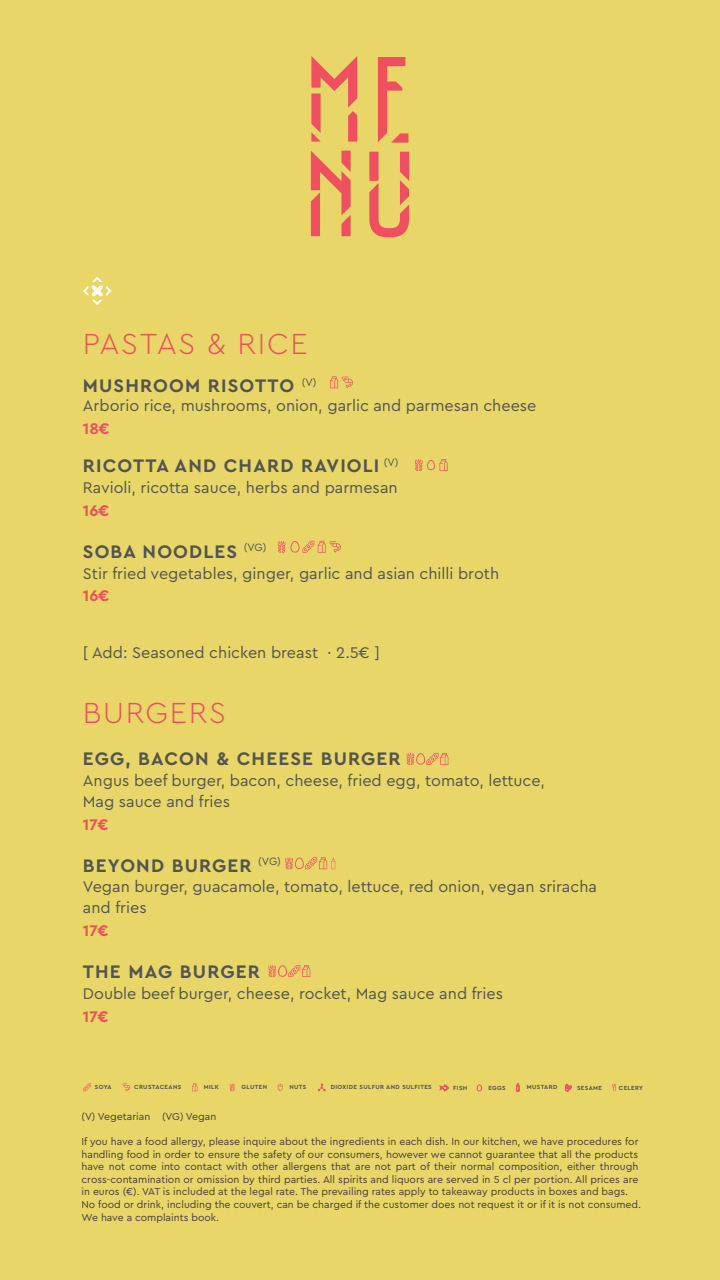
<style>
.page{position:relative;width:720px;height:1280px;background:#e8d669}
.page>*{position:absolute;margin:0;border:0;box-sizing:border-box;transform-origin:0 0}
.t1{font:300 30.45px "Cera Pro";letter-spacing:.055em;color:#ef5060}
.t2{font:700 19px "Cera Pro";letter-spacing:.06em;color:#525552}
.t3{font:16.15px/20.9px "Cera Pro";color:#525552}
.t4{font:700 16.15px "Cera Pro";color:#ef5060}
.t5{font:10.5px/12.6px "Cera Pro";color:#433d3e}
.t6{font:700 6.2px "Cera Pro";letter-spacing:.06em;color:#525552}
</style>
<div class="page">
<svg style="left:378px;top:57px;width:30px;height:86px"></svg>
<svg style="left:369px;top:152px;width:40px;height:85px"></svg>
<svg style="left:311px;top:56px;width:46px;height:86px"></svg>
<svg style="left:311px;top:151px;width:40px;height:85px"></svg>
<svg style="left:83px;top:277px;width:29px;height:28px"></svg>
<svg style="left:278px;top:541px;width:7px;height:12px"></svg>
<svg style="left:291px;top:541px;width:50px;height:12px"></svg>
<svg style="left:330px;top:376px;width:23px;height:12px"></svg>
<svg style="left:268px;top:857px;width:67px;height:120px"></svg>
<svg style="left:407px;top:753px;width:41px;height:12px"></svg>
<svg style="left:415px;top:459px;width:33px;height:12px"></svg>
<svg style="left:83px;top:1083px;width:8px;height:8px"></svg>
<svg style="left:192px;top:1083px;width:5px;height:8px"></svg>
<svg style="left:230px;top:1083px;width:5px;height:8px"></svg>
<svg style="left:122px;top:1083px;width:8px;height:8px"></svg>
<svg style="left:278px;top:1083px;width:5px;height:8px"></svg>
<svg style="left:318px;top:1084px;width:8px;height:7px"></svg>
<svg style="left:565px;top:1084px;width:6px;height:8px"></svg>
<svg style="left:440px;top:1085px;width:9px;height:6px"></svg>
<svg style="left:477px;top:1084px;width:6px;height:7px"></svg>
<svg style="left:516px;top:1083px;width:3px;height:9px"></svg>
<svg style="left:612px;top:1084px;width:4px;height:7px"></svg>
<h1 class="t1" style="left:83px;top:324px;width:226px">PASTAS &amp; RICE</h1>
<h2 class="t2" style="left:83px;top:373px;width:235px">MUSHROOM RISOTTO <sup>(V)</sup></h2>
<h3 class="t3" style="left:83px;top:395px;width:455px">Arborio rice, mushrooms, onion, garlic and parmesan cheese</h3>
<h3 class="t4" style="left:83px;top:418px;width:28px">18€</h3>
<h2 class="t2" style="left:83px;top:453px;width:317px">RICOTTA AND CHARD RAVIOLI <sup>(V)</sup></h2>
<h3 class="t3" style="left:83px;top:476px;width:316px">Ravioli, ricotta sauce, herbs and parmesan</h3>
<h3 class="t4" style="left:83px;top:500px;width:28px">16€</h3>
<h2 class="t2" style="left:83px;top:539px;width:185px">SOBA NOODLES <sup>(VG)</sup></h2>
<h3 class="t3" style="left:83px;top:562px;width:418px">Stir fried vegetables, ginger, garlic and asian chilli broth</h3>
<h3 class="t4" style="left:83px;top:585px;width:28px">16€</h3>
<h3 class="t3" style="left:83px;top:642px;width:298px">[ Add: Seasoned chicken breast · 2.5€ ]</h3>
<h1 class="t1" style="left:83px;top:693px;width:144px">BURGERS</h1>
<h2 class="t2" style="left:83px;top:746px;width:319px">EGG, BACON &amp; CHEESE BURGER</h2>
<h3 class="t3" style="left:83px;top:769px;width:464px">Angus beef burger, bacon, cheese, fried egg, tomato, lettuce,<br>Mag sauce and fries</h3>
<h3 class="t4" style="left:83px;top:814px;width:27px">17€</h3>
<h2 class="t2" style="left:83px;top:853px;width:199px">BEYOND BURGER <sup>(VG)</sup></h2>
<h3 class="t3" style="left:83px;top:876px;width:516px">Vegan burger, guacamole, tomato, lettuce, red onion, vegan sriracha and fries</h3>
<h3 class="t4" style="left:83px;top:920px;width:27px">17€</h3>
<h2 class="t2" style="left:83px;top:959px;width:179px">THE MAG BURGER</h2>
<h3 class="t3" style="left:83px;top:982px;width:422px">Double beef burger, cheese, rocket, Mag sauce and fries</h3>
<h3 class="t4" style="left:83px;top:1006px;width:27px">17€</h3>
<p class="t6" style="left:95px;top:1083px;width:18px">SOYA</p>
<p class="t6" style="left:134px;top:1083px;width:49px">CRUSTACEANS</p>
<p class="t6" style="left:204px;top:1083px;width:17px">MILK</p>
<p class="t6" style="left:242px;top:1083px;width:27px">GLUTEN</p>
<p class="t6" style="left:289px;top:1083px;width:18px">NUTS</p>
<p class="t6" style="left:331px;top:1083px;width:103px">DIOXIDE SULFUR AND SULFITES</p>
<p class="t6" style="left:453px;top:1084px;width:16px">FISH</p>
<p class="t6" style="left:488px;top:1084px;width:19px">EGGS</p>
<p class="t6" style="left:527px;top:1083px;width:32px">MUSTARD</p>
<p class="t6" style="left:577px;top:1083px;width:26px">SESAME</p>
<p class="t6" style="left:619px;top:1084px;width:26px">CELERY</p>
<p class="t5" style="left:82px;top:1109px;width:136px">(V) Vegetarian (VG) Vegan</p>
<p class="t5" style="left:82px;top:1135px;width:561px">If you have a food allergy, please inquire about the ingredients in each dish. In our kitchen, we have procedures for handling food in order to ensure the safety of our consumers, however we cannot guarantee that all the products have not come into contact with other allergens that are not part of their normal composition, either through cross-contamination or omission by third parties. All spirits and liquors are served in 5 cl per portion. All prices are in euros (€). VAT is included at the legal rate. The prevailing rates apply to takeaway products in boxes and bags.<br>No food or drink, including the couvert, can be charged if the customer does not request it or if it is not consumed.<br>We have a complaints book.</p>
</div>
